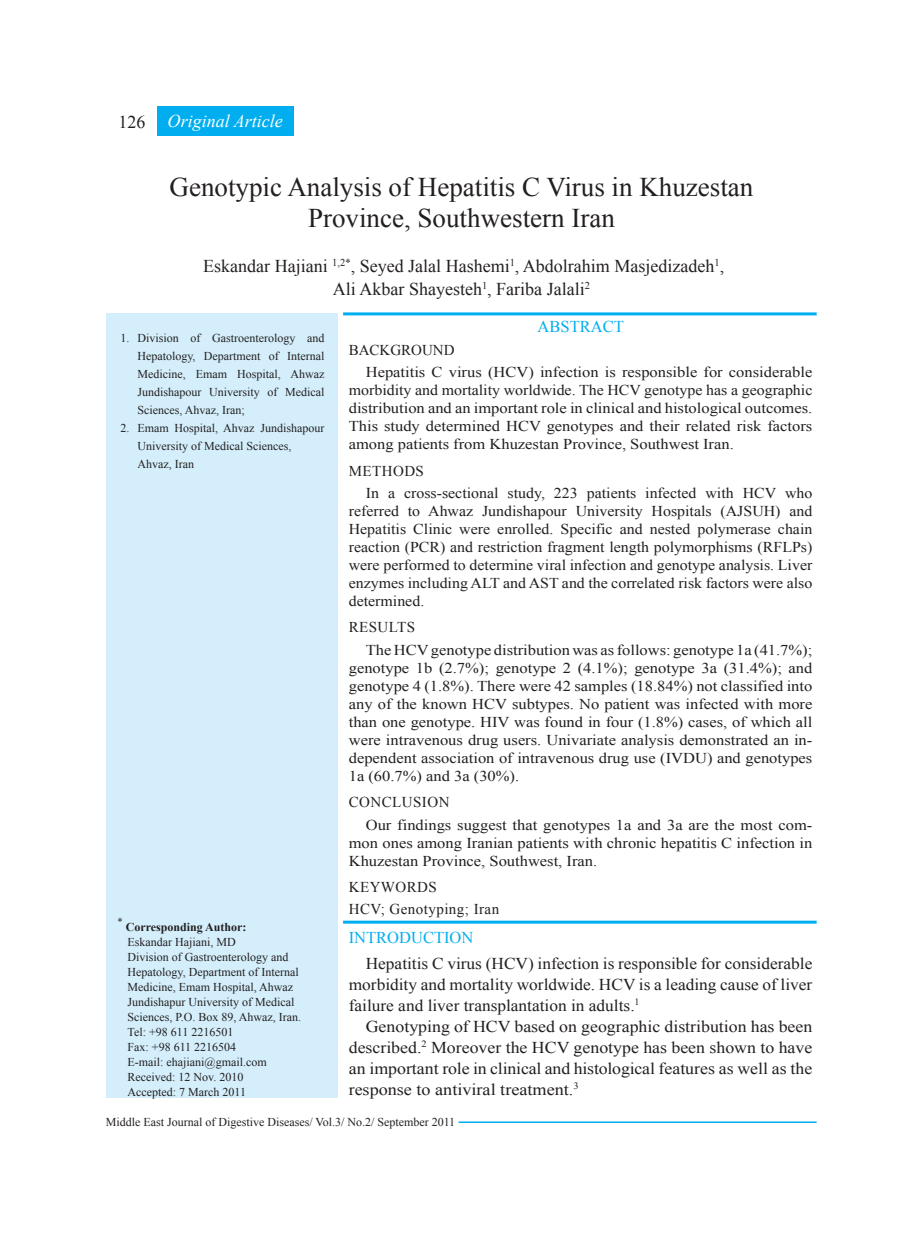
<style>
.page{position:relative;width:923px;height:1234px;background:#fff}
.page>*{position:absolute;margin:0;border:0;box-sizing:border-box;transform-origin:0 0}
.t1{font:27px "Times New Roman";color:#231f20}
.t2{font:18px "Times New Roman";color:#231f20}
.t3{font:italic 18px "Times New Roman";color:#fff}
.t4{font:16.5px/21px "Times New Roman";color:#231f20;text-align:justify;scale:1.08 1}
.t5{font:16.5px/21px "Times New Roman";color:#231f20;text-align:justify;scale:1.05 1}
.t6{font:16.5px "Times New Roman";color:#00aeef}
.t7{font:15px/18px "Times New Roman";color:#231f20;text-align:justify;scale:1.1 1}
.t8{font:15px/18px "Times New Roman";color:#231f20;text-align:justify;scale:1.06 1}
.t9{font:15px "Times New Roman";color:#231f20}
.t10{font:15px "Times New Roman";letter-spacing:.03em;color:#231f20}
.t11{font:12px/18px "Times New Roman";color:#231f20}
.t12{font:700 12px "Times New Roman";color:#231f20}
.t13{font:10.5px "Times New Roman";color:#231f20}
</style>
<div class="page">
<div style="left:157px;top:106px;width:136px;height:30px;background:#00aeef"></div>
<hr style="left:343px;top:312px;width:473px;height:3px;background:#00aeef">
<div style="left:106px;top:313px;width:231px;height:784px;background:#d4effb"></div>
<hr style="left:343px;top:920px;width:473px;height:3px;background:#00aeef">
<hr style="left:458px;top:1121px;width:358px;height:1px;background:#00aeef">
<p class="t2" style="left:118px;top:109px;width:28px">126</p>
<p class="t3" style="left:168px;top:109px;width:117px">Original Article</p>
<p class="t1" style="left:170px;top:169px;width:585px">Genotypic Analysis of Hepatitis C Virus in Khuzestan</p>
<p class="t1" style="left:308px;top:199px;width:308px">Province, Southwestern Iran</p>
<p class="t2" style="left:203px;top:254px;width:522px">Eskandar Hajiani <sup>1,2*</sup>, Seyed Jalal Hashemi<sup>1</sup>, Abdolrahim Masjedizadeh<sup>1</sup>,</p>
<p class="t2" style="left:333px;top:276px;width:258px">Ali Akbar Shayesteh<sup>1</sup>, Fariba Jalali<sup>2</sup></p>
<p class="t6" style="left:537px;top:316px;width:88px">ABSTRACT</p>
<p class="t11" style="left:137px;top:329px;width:188px;text-align:justify">Division of Gastroenterology and Hepatology, Department of Internal Medicine, Emam Hospital, Ahwaz Jundishapour University of Medical Sciences, Ahvaz, Iran;</p>
<p class="t11" style="left:137px;top:419px;width:188px">Emam Hospital, Ahvaz Jundishapour<br>University of Medical Sciences,</p>
<p class="t11" style="left:137px;top:455px;width:58px">Ahvaz, Iran</p>
<p class="t11" style="left:120px;top:329px;width:10px">1.</p>
<p class="t9" style="left:349px;top:339px;width:22px">Background</p>
<p class="t7" style="left:349px;top:362px;width:423px;text-indent:17px">Hepatitis C virus (HCV) infection is responsible for considerable morbidity and mortality worldwide. The HCV genotype has a geographic distribution and an important role in clinical and histological outcomes.<br>This study determined HCV genotypes and their related risk factors among patients from Khuzestan Province, Southwest Iran.</p>
<p class="t9" style="left:349px;top:460px;width:25px">Methods</p>
<p class="t8" style="left:349px;top:483px;width:439px;text-indent:17px">In a cross-sectional study, 223 patients infected with HCV who referred to Ahwaz Jundishapour University Hospitals (AJSUH) and Hepatitis Clinic were enrolled. Specific and nested polymerase chain reaction (PCR) and restriction fragment length polymorphisms (RFLPs) were performed to determine viral infection and genotype analysis. Liver enzymes including ALT and AST and the correlated risk factors were also determined.</p>
<p class="t9" style="left:349px;top:617px;width:21px">Results</p>
<p class="t7" style="left:349px;top:640px;width:423px;text-indent:17px">The HCV genotype distribution was as follows: genotype 1a (41.7%); genotype 1b (2.7%); genotype 2 (4.1%); genotype 3a (31.4%); and genotype 4 (1.8%). There were 42 samples (18.84%) not classified into any of the known HCV subtypes. No patient was infected with more than one genotype. HIV was found in four (1.8%) cases, of which all were intravenous drug users. Univariate analysis demonstrated an in&shy;dependent association of intravenous drug use (IVDU) and genotypes 1a (60.7%) and 3a (30%).</p>
<p class="t9" style="left:349px;top:792px;width:22px">Conclusion</p>
<p class="t7" style="left:349px;top:815px;width:423px;text-indent:17px">Our findings suggest that genotypes 1a and 3a are the most com&shy;mon ones among Iranian patients with chronic hepatitis C infection in Khuzestan Province, Southwest, Iran.</p>
<p class="t9" style="left:349px;top:876px;width:58px">Keywords</p>
<p class="t10" style="left:349px;top:899px;width:152px">HCV; Genotyping; Iran</p>
<p class="t11" style="left:120px;top:419px;width:10px">2.</p>
<p class="t13" style="left:117px;top:914px;width:7px">*</p>
<p class="t12" style="left:126px;top:918px;width:122px">Corresponding Author:</p>
<p class="t11" style="left:128px;top:932px;width:110px">Eskandar Hajiani, MD</p>
<p class="t11" style="left:128px;top:947px;width:162px">Division of Gastroenterology and</p>
<p class="t11" style="left:128px;top:964px;width:173px;line-height:15px">Hepatology, Department of Internal<br>Medicine, Emam Hospital, Ahwaz<br>Jundishapur University of Medical</p>
<p class="t11" style="left:128px;top:1007px;width:175px">Sciences, P.O. Box 89, Ahwaz, Iran.</p>
<p class="t11" style="left:128px;top:1022px;width:107px">Tel: +98 611 2216501</p>
<p class="t11" style="left:128px;top:1037px;width:110px">Fax: +98 611 2216504</p>
<p class="t11" style="left:128px;top:1052px;width:141px">E-mail: ehajiani@gmail.com</p>
<p class="t11" style="left:128px;top:1067px;width:117px">Received: 12 Nov. 2010</p>
<p class="t11" style="left:128px;top:1082px;width:120px">Accepted: 7 March 2011</p>
<p class="t6" style="left:349px;top:926px;width:18px">Introduction</p>
<p class="t5" style="left:349px;top:952px;width:443px;text-indent:17px">Hepatitis C virus (HCV) infection is responsible for considerable morbidity and mortality worldwide. HCV is a leading cause of liver failure and liver transplantation in adults.<sup>1</sup></p>
<p class="t4" style="left:349px;top:1015px;width:431px;text-indent:17px">Genotyping of HCV based on geographic distribution has been described.<sup>2</sup> Moreover the HCV genotype has been shown to have an important role in clinical and histological features as well as the response to antiviral treatment.<sup>3</sup></p>
<p class="t11" style="left:106px;top:1112px;width:351px">Middle East Journal of Digestive Diseases/ Vol.3/ No.2/ September 2011</p>
</div>
